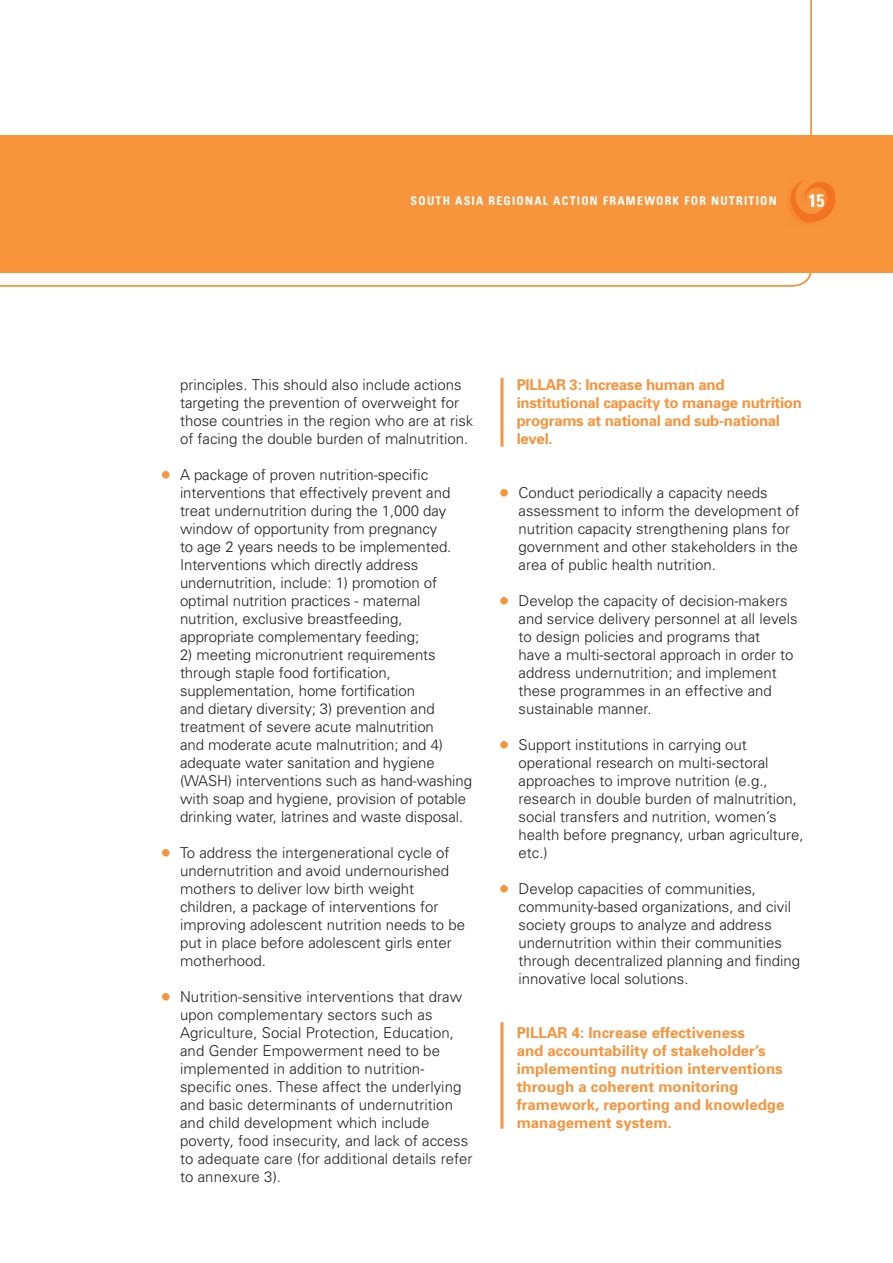
<style>
.page{position:relative;width:893px;height:1263px;background:#fff}
.page>*{position:absolute;margin:0;border:0;box-sizing:border-box;transform-origin:0 0}
.t1{font:700 condensed 18px "Univers";color:#fff}
.Body_text{font:300 15px/18px "Univers";color:#231f20}
.Body_text-2{font:700 15px/18px "Univers";color:#f7943c}
.Body_text-3{font:700 15px/18px "Univers";letter-spacing:-.02em;color:#f7943c}
.t2{font:700 condensed 12px "Univers";letter-spacing:.1em;color:#fff}
</style>
<div class="page">
<div style="left:0;top:135px;width:893px;height:137px;background:#f7943c"></div>
<svg style="left:0;top:0;width:812px;height:286px"></svg>
<img style="left:787px;top:177px;width:49px;height:49px">
<hr style="left:500px;top:378px;width:3px;height:69px;background:#f7943c">
<hr style="left:500px;top:1022px;width:3px;height:107px;background:#f7943c">
<p class="t2" style="left:411px;top:193px;width:368px">SOUTH ASIA REGIONAL ACTION FRAMEWORK FOR NUTRITION</p>
<p class="t1" style="left:808px;top:190px;width:17px">15</p>
<p class="Body_text" style="left:180px;top:376px;width:295px">principles. This should also include actions targeting the prevention of overweight for those countries in the region who are at risk of facing the double burden of malnutrition.</p>
<p class="Body_text" style="left:180px;top:466px;width:273px;text-indent:-18px"><sup>■</sup> A package of proven nutrition-specific interventions that effectively prevent and treat undernutrition during the 1,000 day window of opportunity from pregnancy to age 2 years needs to be implemented.<br>Interventions which directly address undernutrition, include: 1) promotion of optimal nutrition practices - maternal nutrition, exclusive breastfeeding, appropriate complementary feeding;</p>
<p class="Body_text" style="left:180px;top:646px;width:294px">2) meeting micronutrient requirements through staple food fortification, supplementation, home fortification<br>and dietary diversity; 3) prevention and treatment of severe acute malnutrition<br>and moderate acute malnutrition; and 4) adequate water sanitation and hygiene (WASH) interventions such as hand-washing with soap and hygiene, provision of potable drinking water, latrines and waste disposal.</p>
<p class="Body_text" style="left:180px;top:844px;width:287px;text-indent:-18px"><sup>■</sup> To address the intergenerational cycle of undernutrition and avoid undernourished mothers to deliver low birth weight children, a package of interventions for improving adolescent nutrition needs to be put in place before adolescent girls enter motherhood.</p>
<p class="Body_text" style="left:180px;top:988px;width:294px;text-indent:-18px"><sup>■</sup> Nutrition-sensitive interventions that draw upon complementary sectors such as Agriculture, Social Protection, Education, and Gender Empowerment need to be implemented in addition to nutrition&shy;specific ones. These affect the underlying and basic determinants of undernutrition and child development which include poverty, food insecurity, and lack of access to adequate care (for additional details refer to annexure 3).</p>
<p class="Body_text-3" style="left:517px;top:376px;width:287px">PILLAR 3: Increase human and institutional capacity to manage nutrition programs at national and sub-national level.</p>
<p class="Body_text" style="left:518px;top:484px;width:282px;text-indent:-18px"><sup>■</sup> Conduct periodically a capacity needs assessment to inform the development of nutrition capacity strengthening plans for government and other stakeholders in the area of public health nutrition.</p>
<p class="Body_text" style="left:518px;top:592px;width:281px;text-indent:-18px"><sup>■</sup> Develop the capacity of decision-makers and service delivery personnel at all levels to design policies and programs that<br>have a multi-sectoral approach in order to address undernutrition; and implement these programmes in an effective and sustainable manner.</p>
<p class="Body_text" style="left:518px;top:736px;width:287px;text-indent:-18px"><sup>■</sup> Support institutions in carrying out operational research on multi-sectoral approaches to improve nutrition (e.g., research in double burden of malnutrition, social transfers and nutrition, women’s health before pregnancy, urban agriculture, etc.)</p>
<p class="Body_text" style="left:518px;top:880px;width:283px;text-indent:-18px"><sup>■</sup> Develop capacities of communities, community-based organizations, and civil society groups to analyze and address undernutrition within their communities through decentralized planning and finding innovative local solutions.</p>
<p class="Body_text-2" style="left:517px;top:1024px;width:269px">PILLAR 4: Increase effectiveness<br>and accountability of stakeholder’s implementing nutrition interventions through a coherent monitoring framework, reporting and knowledge management system.</p>
</div>
